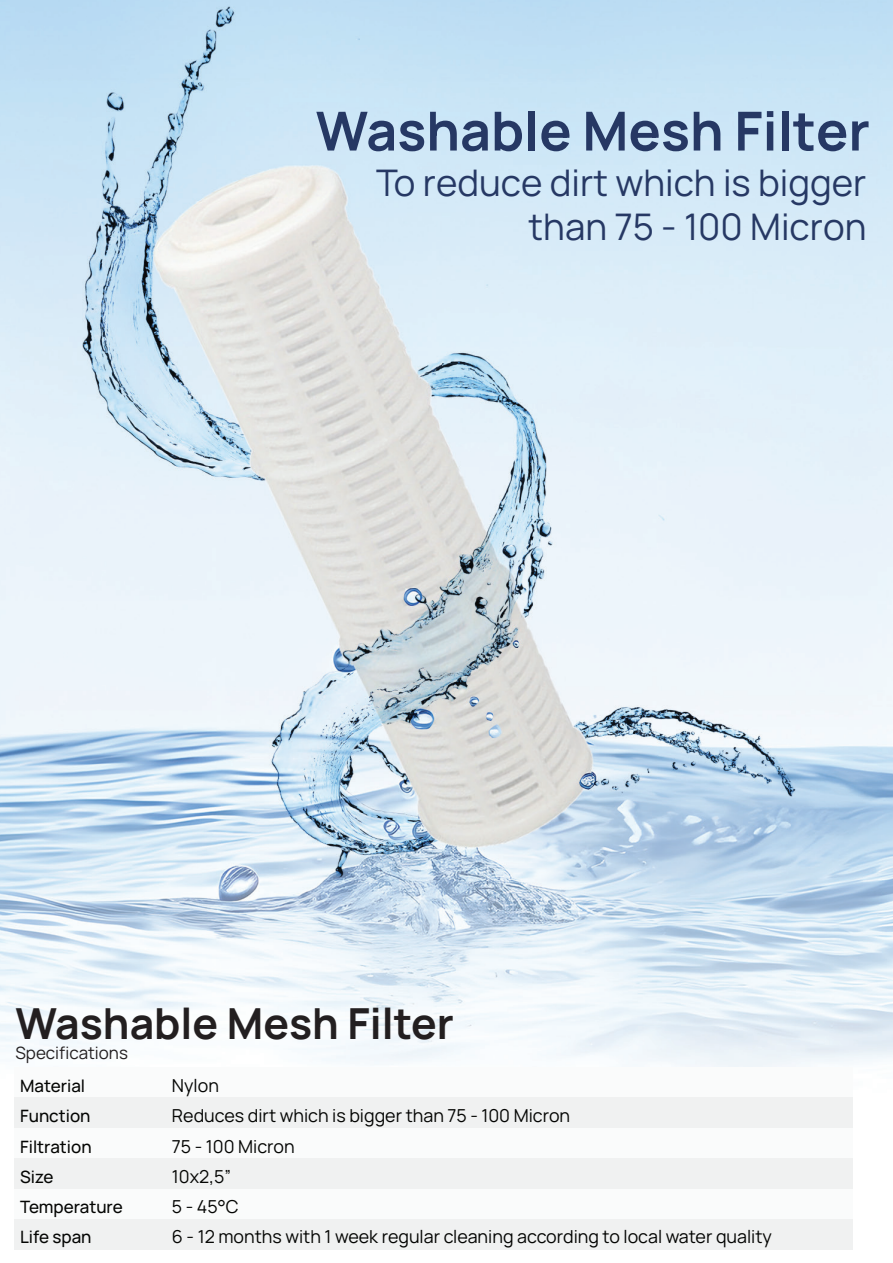
<style>
.page{position:relative;width:893px;height:1263px;background:#fff}
.page>*{position:absolute;margin:0;border:0;box-sizing:border-box;transform-origin:0 0}
.t1{font:700 53.85px "Manrope";color:#263864}
.t2{font:700 42.75px "Manrope";color:#231f20}
.t3{font:36.6px/44px "Manrope";color:#263864;text-align:right}
.t4{font:17.85px/30.3px "Manrope";color:#040503}
.t5{font:500 16.95px/30px "Manrope";color:#040503}
.t6{font:16.95px "Manrope";color:#231f20}
</style>
<div class="page">
<img style="left:0;top:0;width:893px;height:1250px">
<div style="left:15px;top:1067px;width:203px;height:30px;background:#fafbfb"></div>
<div style="left:150px;top:1067px;width:702px;height:30px;background:#fafbfb"></div>
<div style="left:15px;top:1097px;width:203px;height:31px;background:#f0f1f1"></div>
<div style="left:150px;top:1097px;width:702px;height:31px;background:#f0f1f1"></div>
<div style="left:15px;top:1128px;width:203px;height:30px;background:#fafbfb"></div>
<div style="left:150px;top:1128px;width:702px;height:30px;background:#fafbfb"></div>
<div style="left:15px;top:1158px;width:203px;height:31px;background:#f0f1f1"></div>
<div style="left:150px;top:1158px;width:702px;height:31px;background:#f0f1f1"></div>
<div style="left:15px;top:1189px;width:203px;height:30px;background:#fafbfb"></div>
<div style="left:150px;top:1189px;width:702px;height:30px;background:#fafbfb"></div>
<div style="left:15px;top:1219px;width:203px;height:31px;background:#f0f1f1"></div>
<div style="left:150px;top:1219px;width:702px;height:31px;background:#f0f1f1"></div>
<h1 class="t1" style="left:316px;top:86px;width:556px">Washable Mesh Filter</h1>
<h3 class="t3" style="left:376px;top:158px;width:492px">To reduce dirt which is bigger than 75 - 100 Micron</h3>
<h2 class="t2" style="left:15px;top:987px;width:440px">Washable Mesh Filter</h2>
<p class="t6" style="left:15px;top:1040px;width:114px">Specifications</p>
<p class="t5" style="left:20px;top:1070px;width:104px">Material<br>Function<br>Filtration<br>Size<br>Temperature<br>Life span</p>
<p class="t4" style="left:172px;top:1069px;width:601px">Nylon<br>Reduces dirt which is bigger than 75 - 100 Micron<br>75 - 100 Micron<br>10x2,5”<br>5 - 45°C<br>6 - 12 months with 1 week regular cleaning according to local water quality</p>
</div>
